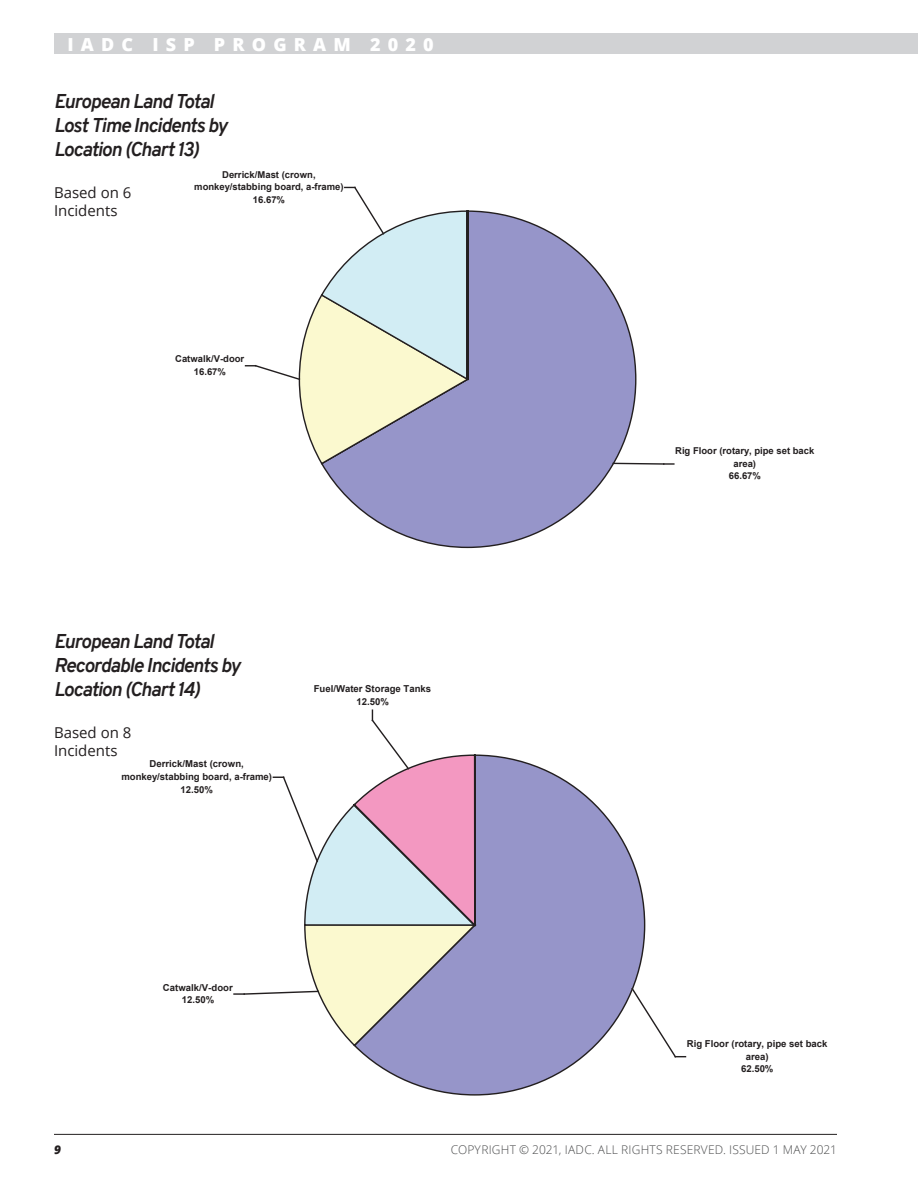
<style>
.page{position:relative;width:918px;height:1188px;background:#fff}
.page>*{position:absolute;margin:0;border:0;box-sizing:border-box;transform-origin:0 0}
.t1{font:italic 700 19.5px/24px "Overpass";letter-spacing:-.045em;color:#231f20}
.t2{font:800 18px "Open Sans";letter-spacing:.4em;color:#fff}
.t3{font:15px/18px "Open Sans";color:#231f20}
.t4{font:300 12px "Open Sans";letter-spacing:.015em;color:#4b4c4d}
.t5{font:italic 800 12px "Open Sans";color:#231f20}
.t6{font:700 9.6px/12.8px "Arial";color:#231f20;text-align:center}
.t7{font:700 9.45px/12.6px "Arial";color:#231f20;text-align:center}
</style>
<div class="page">
<div style="left:54px;top:34px;width:864px;height:20px;background:#d1d2d4"></div>
<hr style="left:54px;top:1134px;width:783px;height:1px;background:#231f20">
<svg style="left:322px;top:210px;width:315px;height:339px"></svg>
<svg style="left:612px;top:462px;width:62px;height:3px"></svg>
<svg style="left:246px;top:186px;width:224px;height:279px"></svg>
<svg style="left:355px;top:754px;width:291px;height:342px"></svg>
<svg style="left:630px;top:987px;width:56px;height:72px"></svg>
<svg style="left:234px;top:710px;width:243px;height:337px"></svg>
<h2 class="t2" style="left:68px;top:31px;width:368px">IADC ISP PROGRAM 2020</h2>
<h1 class="t1" style="left:54px;top:89px;width:175px">European Land Total<br>Lost Time Incidents by<br>Location (Chart 13)</h1>
<h3 class="t3" style="left:54px;top:183px;width:79px">Based on 6<br>Incidents</h3>
<p class="t7" style="left:194px;top:168px;width:151px">Derrick/Mast (crown, monkey/stabbing board, a-frame)<br>16.67%</p>
<p class="t7" style="left:175px;top:353px;width:71px">Catwalk/V-door<br>16.67%</p>
<h1 class="t1" style="left:54px;top:629px;width:188px">European Land Total<br>Recordable Incidents by<br>Location (Chart 14)</h1>
<h3 class="t3" style="left:54px;top:723px;width:79px">Based on 8<br>Incidents</h3>
<p class="t6" style="left:121px;top:758px;width:152px">Derrick/Mast (crown, monkey/stabbing board, a-frame)<br>12.50%</p>
<p class="t6" style="left:314px;top:682px;width:119px">Fuel/Water Storage Tanks<br>12.50%</p>
<p class="t7" style="left:675px;top:445px;width:141px">Rig Floor (rotary, pipe set back area)<br>66.67%</p>
<p class="t5" style="left:54px;top:1141px;width:8px">9</p>
<p class="t6" style="left:163px;top:981px;width:71px">Catwalk/V-door<br>12.50%</p>
<p class="t6" style="left:687px;top:1037px;width:142px">Rig Floor (rotary, pipe set back area)<br>62.50%</p>
<p class="t4" style="left:451px;top:1142px;width:388px">COPYRIGHT © 2021, IADC. ALL RIGHTS RESERVED. ISSUED 1 MAY 2021</p>
</div>
